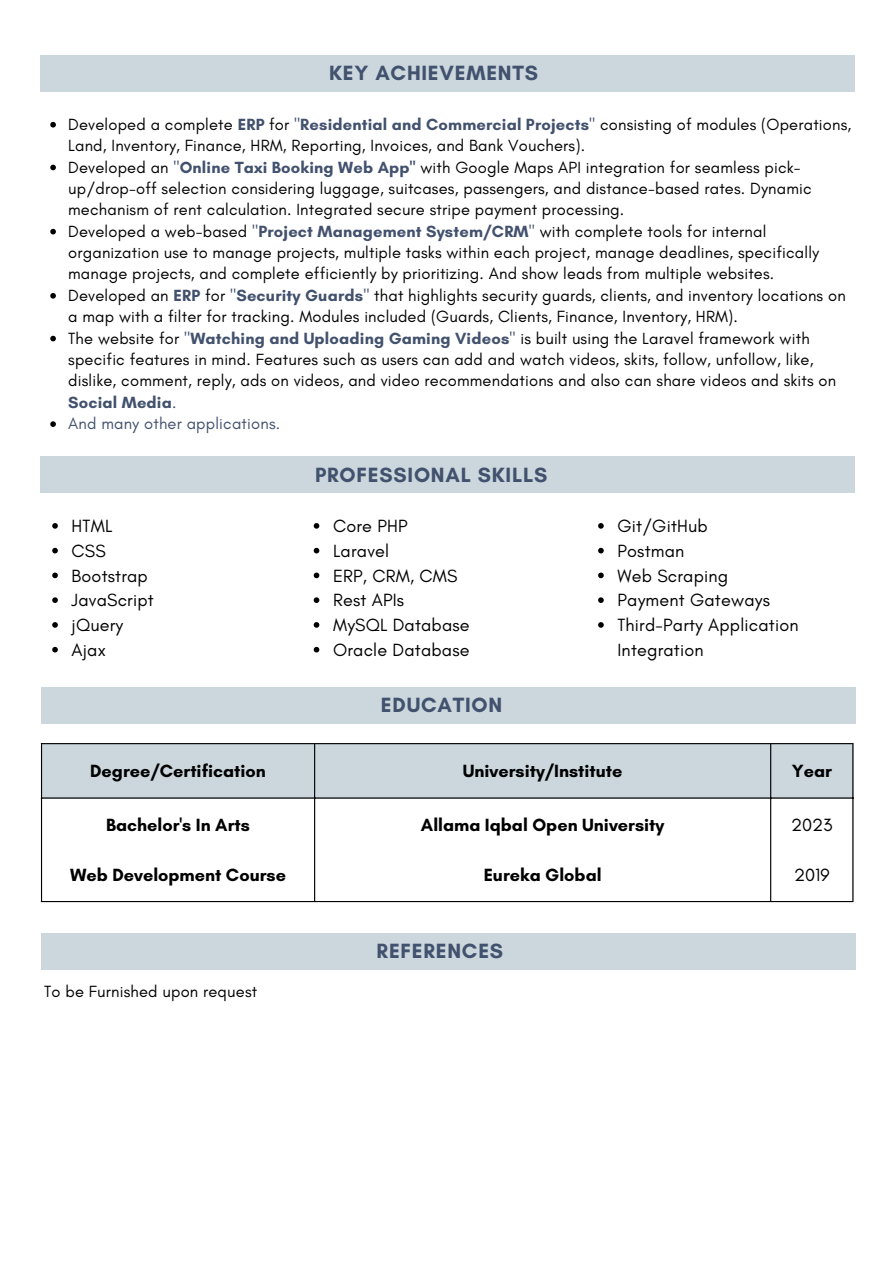
<style>
.page{position:relative;width:894px;height:1264px;background:#fff}
.page>*{position:absolute;margin:0;border:0;box-sizing:border-box;transform-origin:0 0}
.t1{font:700 21px "Glacial Indifference";letter-spacing:.035em;color:#42516d}
.t2{font:18px/24.8px "Glacial Indifference";letter-spacing:.01em;color:#000}
.t3{font:700 18px "Glacial Indifference";color:#000}
.t4{font:16.5px/21.3px "Glacial Indifference";letter-spacing:.01em;color:#000}
.t5{font:16.5px "Glacial Indifference";letter-spacing:.01em;color:#42516d}
.s1{font-weight:700;color:#42516d}
.s2{color:#42516d}
</style>
<div class="page">
<div style="left:41px;top:687px;width:814px;height:37px;background:#cbd7dd"></div>
<div style="left:42px;top:744px;width:810px;height:53px;background:#cbd7dd"></div>
<hr style="left:41px;top:744px;width:1px;height:157px;background:#000">
<hr style="left:314px;top:744px;width:1px;height:157px;background:#000">
<hr style="left:770px;top:744px;width:1px;height:157px;background:#000">
<hr style="left:852px;top:744px;width:1px;height:157px;background:#000">
<hr style="left:41px;top:743px;width:812px;height:1px;background:#000">
<hr style="left:41px;top:797px;width:812px;height:1px;background:#000">
<hr style="left:41px;top:901px;width:812px;height:1px;background:#000">
<div style="left:40px;top:55px;width:814px;height:37px;background:#cbd7dd"></div>
<svg style="left:50px;top:122px;width:6px;height:5px"></svg>
<svg style="left:50px;top:165px;width:6px;height:5px"></svg>
<svg style="left:50px;top:229px;width:6px;height:5px"></svg>
<svg style="left:50px;top:293px;width:6px;height:5px"></svg>
<svg style="left:50px;top:336px;width:6px;height:5px"></svg>
<svg style="left:50px;top:421px;width:6px;height:6px"></svg>
<div style="left:40px;top:456px;width:814px;height:37px;background:#cbd7dd"></div>
<svg style="left:52px;top:523px;width:6px;height:5px"></svg>
<svg style="left:52px;top:548px;width:6px;height:5px"></svg>
<svg style="left:52px;top:572px;width:6px;height:6px"></svg>
<svg style="left:52px;top:597px;width:6px;height:6px"></svg>
<svg style="left:52px;top:622px;width:6px;height:5px"></svg>
<svg style="left:52px;top:647px;width:6px;height:5px"></svg>
<svg style="left:313px;top:523px;width:6px;height:5px"></svg>
<svg style="left:313px;top:548px;width:6px;height:5px"></svg>
<svg style="left:313px;top:572px;width:6px;height:6px"></svg>
<svg style="left:313px;top:597px;width:6px;height:6px"></svg>
<svg style="left:313px;top:622px;width:6px;height:5px"></svg>
<svg style="left:313px;top:647px;width:6px;height:5px"></svg>
<svg style="left:598px;top:523px;width:5px;height:5px"></svg>
<svg style="left:598px;top:548px;width:5px;height:5px"></svg>
<svg style="left:598px;top:572px;width:5px;height:6px"></svg>
<svg style="left:598px;top:597px;width:5px;height:6px"></svg>
<svg style="left:598px;top:622px;width:5px;height:5px"></svg>
<div style="left:41px;top:932px;width:814px;height:37px;background:#cbd7dd"></div>
<p class="t1" style="left:329px;top:60px;width:210px">KEY ACHIEVEMENTS</p>
<p class="t4" style="left:68px;top:113px;width:784px">Developed a complete <span class="s1">ERP</span> for <span class="s2">"</span><span class="s1">Residential and Commercial Projects</span><span class="s2">"</span> consisting of modules (Operations,<br>Land, Inventory, Finance, HRM, Reporting, Invoices, and Bank Vouchers).</p>
<p class="t4" style="left:68px;top:156px;width:744px">Developed an <span class="s2">"</span><span class="s1">Online Taxi Booking Web App"</span> with Google Maps API integration for seamless pick&shy;up/drop-off selection considering luggage, suitcases, passengers, and distance-based rates. Dynamic mechanism of rent calculation. Integrated secure stripe payment processing.</p>
<p class="t4" style="left:68px;top:220px;width:752px">Developed a web-based <span class="s2">"</span><span class="s1">Project Management System/CRM</span><span class="s2">"</span> with complete tools for internal organization use to manage projects, multiple tasks within each project, manage deadlines, specifically manage projects, and complete efficiently by prioritizing. And show leads from multiple websites.</p>
<p class="t4" style="left:68px;top:284px;width:778px">Developed an <span class="s1">ERP</span> for <span class="s2">"</span><span class="s1">Security Guards</span><span class="s2">"</span> that highlights security guards, clients, and inventory locations on a map with a filter for tracking. Modules included (Guards, Clients, Finance, Inventory, HRM).</p>
<p class="t4" style="left:68px;top:327px;width:769px">The website for <span class="s2">"</span><span class="s1">Watching and Uploading Gaming Videos</span><span class="s2">"</span> is built using the Laravel framework with specific features in mind. Features such as users can add and watch videos, skits, follow, unfollow, like, dislike, comment, reply, ads on videos, and video recommendations and also can share videos and skits on <span class="s1">Social Media</span><span class="s2">.</span></p>
<p class="t5" style="left:68px;top:413px;width:213px">And many other applications.</p>
<p class="t1" style="left:315px;top:461px;width:233px">PROFESSIONAL SKILLS</p>
<p class="t2" style="left:72px;top:513px;width:42px">HTML</p>
<p class="t2" style="left:72px;top:538px;width:36px">CSS</p>
<p class="t2" style="left:72px;top:563px;width:78px">Bootstrap</p>
<p class="t2" style="left:72px;top:587px;width:84px">JavaScript</p>
<p class="t2" style="left:72px;top:612px;width:53px">jQuery</p>
<p class="t2" style="left:72px;top:637px;width:36px">Ajax</p>
<p class="t2" style="left:617px;top:513px;width:92px">Git/GitHub</p>
<p class="t2" style="left:617px;top:538px;width:68px">Postman</p>
<p class="t2" style="left:617px;top:563px;width:112px">Web Scraping</p>
<p class="t2" style="left:617px;top:587px;width:154px">Payment Gateways</p>
<p class="t2" style="left:617px;top:612px;width:183px">Third-Party Application<br>Integration</p>
<p class="t2" style="left:333px;top:513px;width:76px">Core PHP</p>
<p class="t2" style="left:333px;top:538px;width:58px">Laravel</p>
<h1 class="t2" style="left:333px;top:563px;width:126px">ERP, CRM, CMS</h1>
<p class="t2" style="left:333px;top:587px;width:73px">Rest APIs</p>
<p class="t2" style="left:333px;top:612px;width:138px">MySQL Database</p>
<p class="t2" style="left:333px;top:637px;width:138px">Oracle Database</p>
<p class="t1" style="left:381px;top:692px;width:123px">EDUCATION</p>
<h1 class="t3" style="left:90px;top:759px;width:177px">Degree/Certification</h1>
<p class="t3" style="left:462px;top:759px;width:161px">University/Institute</p>
<p class="t3" style="left:791px;top:759px;width:42px">Year</p>
<p class="t3" style="left:106px;top:814px;width:145px">Bachelor's In Arts</p>
<p class="t3" style="left:70px;top:863px;width:217px">Web Development Course</p>
<p class="t3" style="left:421px;top:814px;width:245px">Allama Iqbal Open University</p>
<p class="t3" style="left:483px;top:863px;width:119px">Eureka Global</p>
<h1 class="t2" style="left:790px;top:812px;width:43px">2023</h1>
<p class="t2" style="left:793px;top:862px;width:37px">2019</p>
<p class="t4" style="left:44px;top:980px;width:214px">To be Furnished upon request</p>
<h1 class="t1" style="left:376px;top:938px;width:128px">REFERENCES</h1>
</div>
